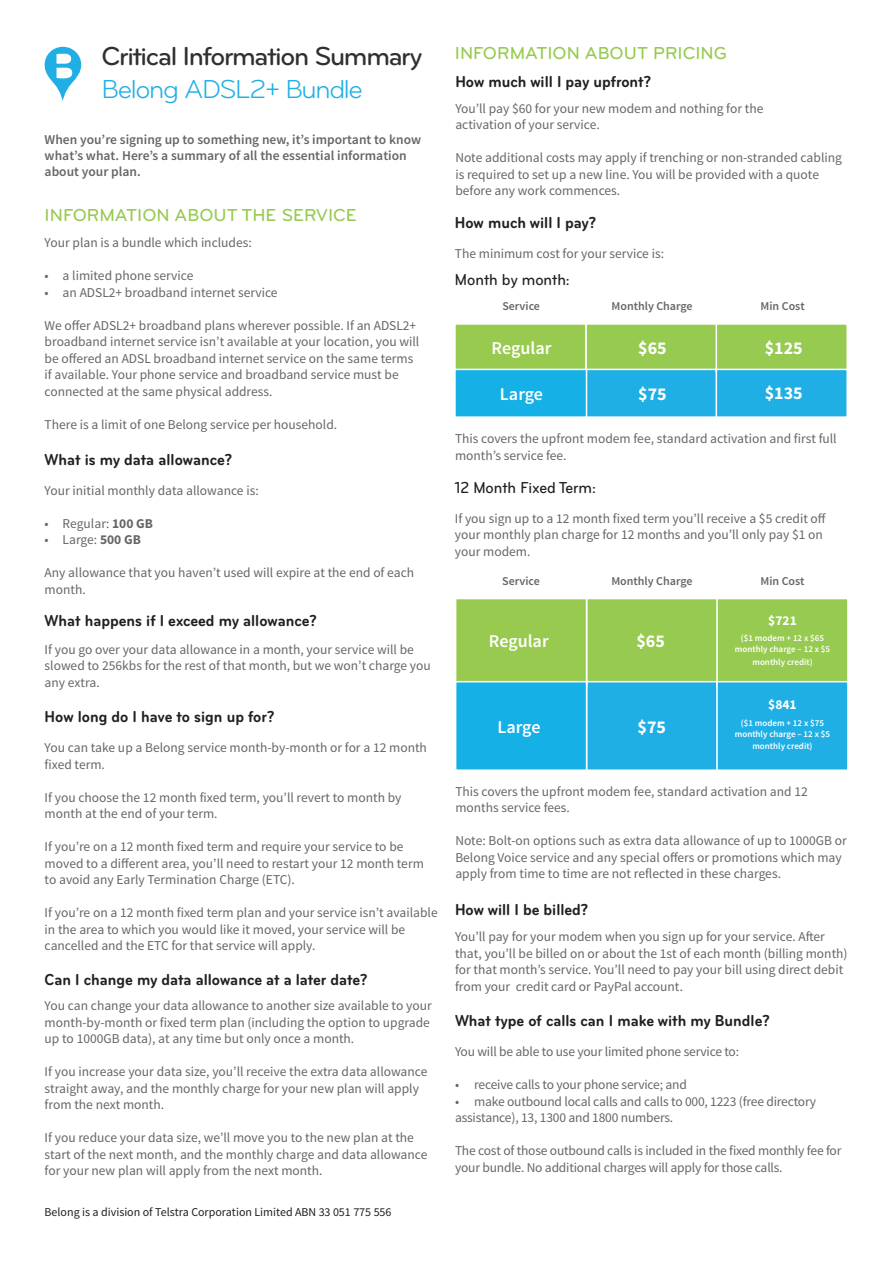
<style>
.page{position:relative;width:893px;height:1263px;background:#fff}
.page>*{position:absolute;margin:0;border:0;box-sizing:border-box;transform-origin:0 0}
.t1{font:500 27px "Bryant Pro";letter-spacing:-.05em;color:#312f30}
.t2{font:27px "Bryant Pro";letter-spacing:-.05em;color:#1fb0e6}
.t3{font:500 18px "Bryant Pro";color:#96ca50}
.t4{font:600 18px "Source Sans Pro";color:#fff}
.t5{font:700 18px "Source Sans Pro";color:#fff}
.t6{font:700 condensed 16.5px "Bryant";color:#231f20}
.t7{font:500 condensed 16.5px "Bryant";color:#231f20}
.t8{font:13.5px/16.5px "Source Sans Pro";color:#656666}
.t9{font:600 13.5px/16.2px "Source Sans Pro";color:#656666}
.t10{font:700 13.5px "Source Sans Pro";color:#fff}
.t11{font:12px "Source Sans Pro";color:#231f20}
.t12{font:600 12px "Source Sans Pro";color:#656666}
.t13{font:600 9px/10.8px "Source Sans Pro";color:#fff;text-align:center}
.s1{font-weight:700}
</style>
<div class="page">
<svg style="left:45px;top:47px;width:36px;height:54px"></svg>
<div style="left:586px;top:598px;width:132px;height:90px;background:#96ca50;border:2px solid #fff"></div>
<div style="left:585px;top:323px;width:133px;height:49px;background:#96ca50;border:2px solid #fff"></div>
<div style="left:586px;top:681px;width:132px;height:90px;background:#1fafe5;border:2px solid #fff"></div>
<div style="left:585px;top:369px;width:133px;height:49px;background:#1fafe5;border:2px solid #fff"></div>
<div style="left:716px;top:598px;width:133px;height:90px;background:#96ca50;border:2px solid #fff"></div>
<div style="left:716px;top:323px;width:132px;height:49px;background:#96ca50;border:2px solid #fff"></div>
<div style="left:716px;top:681px;width:133px;height:90px;background:#1fafe5;border:2px solid #fff"></div>
<div style="left:716px;top:369px;width:132px;height:49px;background:#1fafe5;border:2px solid #fff"></div>
<div style="left:455px;top:598px;width:132px;height:90px;background:#98ca50;border:2px solid #fff"></div>
<div style="left:454px;top:323px;width:133px;height:49px;background:#98ca50;border:2px solid #fff"></div>
<div style="left:455px;top:681px;width:132px;height:90px;background:#14b0e6;border:2px solid #fff"></div>
<div style="left:454px;top:369px;width:133px;height:49px;background:#14b0e6;border:2px solid #fff"></div>
<p class="t1" style="left:102px;top:42px;width:322px">Critical Information Summary</p>
<p class="t3" style="left:455px;top:43px;width:274px">INFORMATION ABOUT PRICING</p>
<p class="t2" style="left:102px;top:75px;width:263px">Belong ADSL2+ Bundle</p>
<p class="t6" style="left:455px;top:73px;width:197px">How much will I pay upfront?</p>
<p class="t8" style="left:455px;top:100px;width:310px">You’ll pay $60 for your new modem and nothing for the activation of your service.</p>
<p class="t8" style="left:455px;top:150px;width:388px">Note additional costs may apply if trenching or non-stranded cabling is required to set up a new line. You will be provided with a quote before any work commences.</p>
<p class="t9" style="left:45px;top:132px;width:378px">When you’re signing up to something new, it’s important to know what’s what. Here’s a summary of all the essential information about your plan.</p>
<p class="t3" style="left:45px;top:206px;width:314px">INFORMATION ABOUT THE SERVICE</p>
<p class="t8" style="left:45px;top:235px;width:209px">Your plan is a bundle which includes:</p>
<p class="t8" style="left:45px;top:268px;width:150px">• a limited phone service</p>
<p class="t8" style="left:45px;top:284px;width:234px">• an ADSL2+ broadband internet service</p>
<p class="t8" style="left:45px;top:317px;width:376px">We offer ADSL2+ broadband plans wherever possible. If an ADSL2+ broadband internet service isn’t available at your location, you will be offered an ADSL broadband internet service on the same terms if available. Your phone service and broadband service must be connected at the same physical address.</p>
<p class="t8" style="left:45px;top:416px;width:294px">There is a limit of one Belong service per household.</p>
<p class="t6" style="left:45px;top:451px;width:189px">What is my data allowance?</p>
<p class="t8" style="left:45px;top:482px;width:216px">Your initial monthly data allowance is:</p>
<p class="t8" style="left:45px;top:515px;width:110px">• Regular: <span class="s1">100 GB</span></p>
<p class="t8" style="left:45px;top:532px;width:98px">• Large: <span class="s1">500 GB</span></p>
<p class="t8" style="left:45px;top:565px;width:371px">Any allowance that you haven’t used will expire at the end of each month.</p>
<p class="t6" style="left:45px;top:612px;width:274px">What happens if I exceed my allowance?</p>
<p class="t8" style="left:45px;top:641px;width:388px">If you go over your data allowance in a month, your service will be slowed to 256kbs for the rest of that month, but we won’t charge you any extra.</p>
<p class="t6" style="left:45px;top:708px;width:231px">How long do I have to sign up for?</p>
<p class="t8" style="left:45px;top:740px;width:384px">You can take up a Belong service month-by-month or for a 12 month fixed term.</p>
<p class="t8" style="left:45px;top:789px;width:358px">If you choose the 12 month fixed term, you’ll revert to month by month at the end of your term.</p>
<p class="t8" style="left:45px;top:839px;width:381px">If you’re on a 12 month fixed term and require your service to be moved to a different area, you’ll need to restart your 12 month term to avoid any Early Termination Charge (ETC).</p>
<p class="t8" style="left:45px;top:905px;width:395px">If you’re on a 12 month fixed term plan and your service isn’t available in the area to which you would like it moved, your service will be cancelled and the ETC for that service will apply.</p>
<p class="t6" style="left:45px;top:970px;width:324px">Can I change my data allowance at a later date?</p>
<p class="t8" style="left:45px;top:998px;width:389px">You can change your data allowance to another size available to your month-by-month or fixed term plan (including the option to upgrade up to 1000GB data), at any time but only once a month.</p>
<p class="t8" style="left:45px;top:1064px;width:384px">If you increase your data size, you’ll receive the extra data allowance straight away, and the monthly charge for your new plan will apply from the next month.</p>
<p class="t8" style="left:45px;top:1130px;width:384px">If you reduce your data size, we’ll move you to the new plan at the start of the next month, and the monthly charge and data allowance for your new plan will apply from the next month.</p>
<p class="t11" style="left:45px;top:1204px;width:348px">Belong is a division of Telstra Corporation Limited ABN 33 051 775 556</p>
<p class="t6" style="left:455px;top:213px;width:143px">How much will I pay?</p>
<p class="t8" style="left:455px;top:245px;width:211px">The minimum cost for your service is:</p>
<p class="t7" style="left:455px;top:271px;width:116px">Month by month:</p>
<p class="t12" style="left:502px;top:299px;width:39px">Service</p>
<p class="t12" style="left:611px;top:299px;width:83px">Monthly Charge</p>
<p class="t12" style="left:760px;top:299px;width:46px">Min Cost</p>
<p class="t4" style="left:492px;top:337px;width:61px">Regular</p>
<p class="t5" style="left:638px;top:337px;width:30px">$65</p>
<p class="t5" style="left:765px;top:337px;width:40px">$125</p>
<p class="t4" style="left:500px;top:383px;width:45px">Large</p>
<p class="t5" style="left:638px;top:383px;width:30px">$75</p>
<p class="t5" style="left:765px;top:381px;width:40px">$135</p>
<p class="t8" style="left:455px;top:431px;width:383px">This covers the upfront modem fee, standard activation and first full month’s service fee.</p>
<p class="t7" style="left:455px;top:479px;width:142px">12 Month Fixed Term:</p>
<p class="t8" style="left:455px;top:510px;width:373px">If you sign up to a 12 month fixed term you’ll receive a $5 credit off your monthly plan charge for 12 months and you’ll only pay $1 on your modem.</p>
<p class="t12" style="left:502px;top:573px;width:39px">Service</p>
<p class="t12" style="left:611px;top:573px;width:83px">Monthly Charge</p>
<p class="t12" style="left:760px;top:573px;width:46px">Min Cost</p>
<p class="t4" style="left:489px;top:629px;width:61px">Regular</p>
<p class="t4" style="left:497px;top:716px;width:45px">Large</p>
<p class="t5" style="left:636px;top:629px;width:30px">$65</p>
<p class="t5" style="left:637px;top:716px;width:30px">$75</p>
<p class="t10" style="left:768px;top:611px;width:30px">$721</p>
<p class="t13" style="left:735px;top:633px;width:97px">($1 modem + 12 x $65 monthly charge – 12 x $5</p>
<p class="t13" style="left:752px;top:657px;width:62px">monthly credit)</p>
<p class="t10" style="left:768px;top:696px;width:30px">$841</p>
<p class="t13" style="left:735px;top:718px;width:97px">($1 modem + 12 x $75 monthly charge – 12 x $5</p>
<p class="t13" style="left:752px;top:741px;width:62px">monthly credit)</p>
<p class="t8" style="left:455px;top:783px;width:354px">This covers the upfront modem fee, standard activation and 12 months service fees.</p>
<p class="t8" style="left:455px;top:833px;width:393px">Note: Bolt-on options such as extra data allowance of up to 1000GB or<br>Belong Voice service and any special offers or promotions which may apply from time to time are not reflected in these charges.</p>
<p class="t6" style="left:455px;top:900px;width:135px">How will I be billed?</p>
<p class="t8" style="left:455px;top:929px;width:394px">You’ll pay for your modem when you sign up for your service. After that, you’ll be billed on or about the 1st of each month (billing month) for that month’s service. You’ll need to pay your bill using direct debit from your credit card or PayPal account.</p>
<p class="t6" style="left:455px;top:1012px;width:316px">What type of calls can I make with my Bundle?</p>
<p class="t8" style="left:455px;top:1044px;width:286px">You will be able to use your limited phone service to:</p>
<p class="t8" style="left:455px;top:1077px;width:233px">• receive calls to your phone service; and</p>
<p class="t8" style="left:455px;top:1093px;width:363px">• make outbound local calls and calls to 000, 1223 (free directory assistance), 13, 1300 and 1800 numbers.</p>
<p class="t8" style="left:455px;top:1143px;width:388px">The cost of those outbound calls is included in the fixed monthly fee for your bundle. No additional charges will apply for those calls.</p>
</div>
